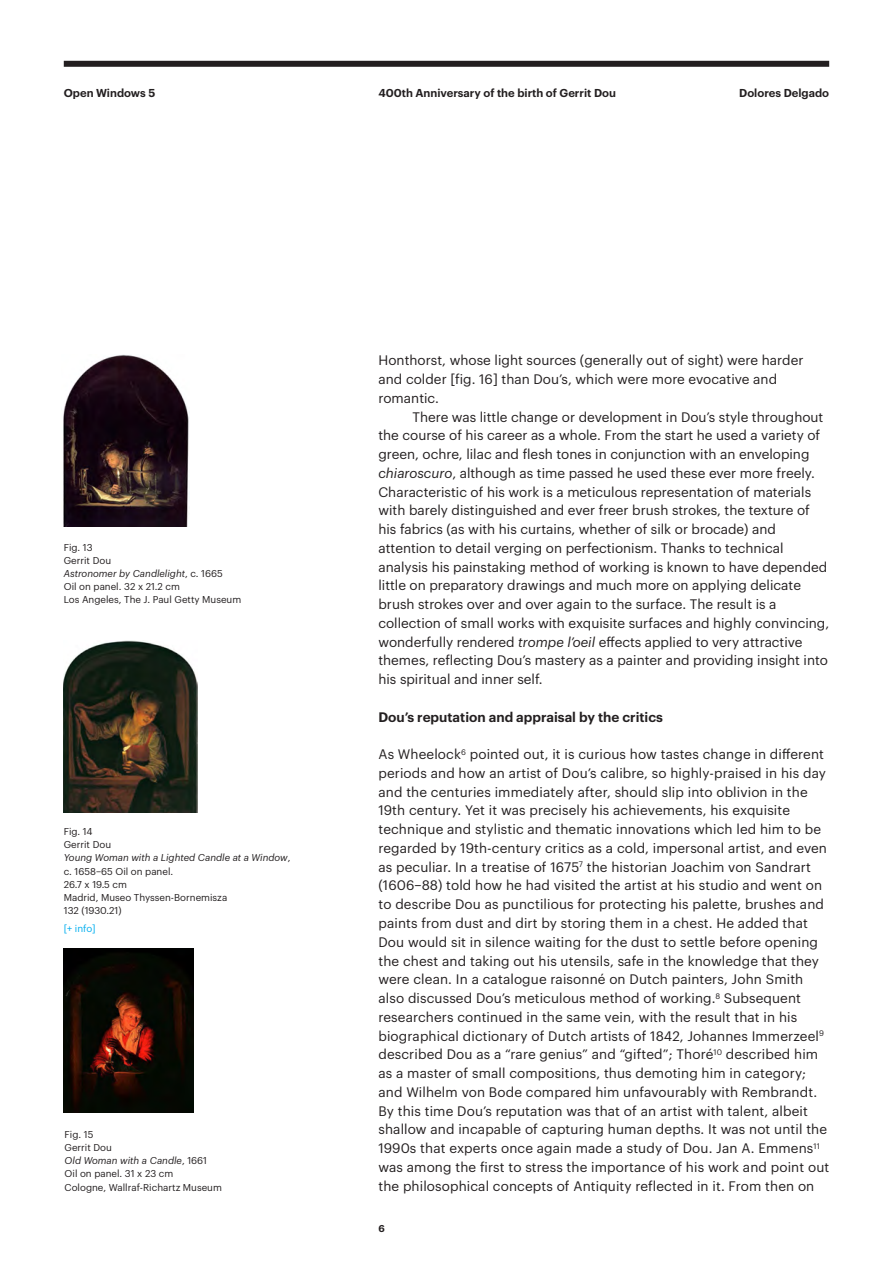
<style>
.page{position:relative;width:893px;height:1263px;background:#fff}
.page>*{position:absolute;margin:0;border:0;box-sizing:border-box;transform-origin:0 0}
.t1{font:13.5px/18.8px "Graphik";letter-spacing:.01em;color:#231f20}
.t2{font:600 13.5px "Graphik";color:#231f20}
.t3{font:600 11.25px "Graphik";color:#231f20}
.t4{font:9.75px/13.2px "Graphik";color:#231f20}
.t5{font:9.75px "Graphik";color:#00aeef}
.t6{font:600 9.75px "Graphik";color:#231f20}
.s1{font-style:italic}
</style>
<div class="page">
<div style="left:64px;top:61px;width:765px;height:6px;background:#231f20"></div>
<img style="left:64px;top:640px;width:134px;height:173px">
<img style="left:64px;top:949px;width:129px;height:164px">
<img style="left:63px;top:354px;width:126px;height:173px">
<p class="t3" style="left:64px;top:85px;width:93px">Open Windows 5</p>
<p class="t3" style="left:378px;top:85px;width:239px">400th Anniversary of the birth of Gerrit Dou</p>
<p class="t3" style="left:739px;top:85px;width:91px">Dolores Delgado</p>
<p class="t4" style="left:64px;top:540px;width:179px">Fig. 13<br>Gerrit Dou<br><span class="s1">Astronomer by Candlelight</span>, c. 1665<br>Oil on panel. 32 x 21.2 cm<br>Los Angeles, The J. Paul Getty Museum</p>
<p class="t4" style="left:64px;top:824px;width:228px">Fig. 14<br>Gerrit Dou<br><span class="s1">Young Woman with a Lighted Candle at a Window</span>, c. 1658–65 Oil on panel.<br>26.7 x 19.5 cm<br>Madrid, Museo Thyssen-Bornemisza<br>132 (1930.21)</p>
<p class="t5" style="left:64px;top:921px;width:33px">[+ info]</p>
<p class="t4" style="left:65px;top:1127px;width:159px">Fig. 15<br>Gerrit Dou<br><span class="s1">Old Woman with a Candle</span>, 1661<br>Oil on panel. 31 x 23 cm<br>Cologne, Wallraf-Richartz Museum</p>
<p class="t1" style="left:378px;top:350px;width:427px">Honthorst, whose light sources (generally out of sight) were harder and colder [fig. 16] than Dou’s, which were more evocative and romantic.</p>
<p class="t1" style="left:378px;top:406px;width:452px;text-indent:34px">There was little change or development in Dou’s style throughout the course of his career as a whole. From the start he used a variety of green, ochre, lilac and flesh tones in conjunction with an enveloping <span class="s1">chiaroscuro</span>, although as time passed he used these ever more freely.<br>Characteristic of his work is a meticulous representation of materials with barely distinguished and ever freer brush strokes, the texture of his fabrics (as with his curtains, whether of silk or brocade) and attention to detail verging on perfectionism. Thanks to technical analysis his painstaking method of working is known to have depended little on preparatory drawings and much more on applying delicate brush strokes over and over again to the surface. The result is a collection of small works with exquisite surfaces and highly convincing, wonderfully rendered <span class="s1">trompe l’oeil</span> effects applied to very attractive themes, reflecting Dou’s mastery as a painter and providing insight into his spiritual and inner self.</p>
<p class="t2" style="left:378px;top:706px;width:286px">Dou’s reputation and appraisal by the critics</p>
<p class="t1" style="left:378px;top:744px;width:452px">As Wheelock<sup>6</sup> pointed out, it is curious how tastes change in different periods and how an artist of Dou’s calibre, so highly-praised in his day and the centuries immediately after, should slip into oblivion in the 19th century. Yet it was precisely his achievements, his exquisite technique and stylistic and thematic innovations which led him to be regarded by 19th-century critics as a cold, impersonal artist, and even as peculiar. In a treatise of 1675<sup>7</sup> the historian Joachim von Sandrart (1606–88) told how he had visited the artist at his studio and went on to describe Dou as punctilious for protecting his palette, brushes and paints from dust and dirt by storing them in a chest. He added that Dou would sit in silence waiting for the dust to settle before opening the chest and taking out his utensils, safe in the knowledge that they were clean. In a catalogue raisonné on Dutch painters, John Smith also discussed Dou’s meticulous method of working.<sup>8</sup> Subsequent researchers continued in the same vein, with the result that in his biographical dictionary of Dutch artists of 1842, Johannes Immerzeel<sup>9 </sup>described Dou as a “rare genius” and “gifted”; Thoré<sup>10</sup> described him as a master of small compositions, thus demoting him in category; and Wilhelm von Bode compared him unfavourably with Rembrandt.<br>By this time Dou’s reputation was that of an artist with talent, albeit shallow and incapable of capturing human depths. It was not until the 1990s that experts once again made a study of Dou. Jan A. Emmens<sup>11 </sup>was among the first to stress the importance of his work and point out the philosophical concepts of Antiquity reflected in it. From then on</p>
<p class="t6" style="left:378px;top:1220px;width:8px">6</p>
</div>
